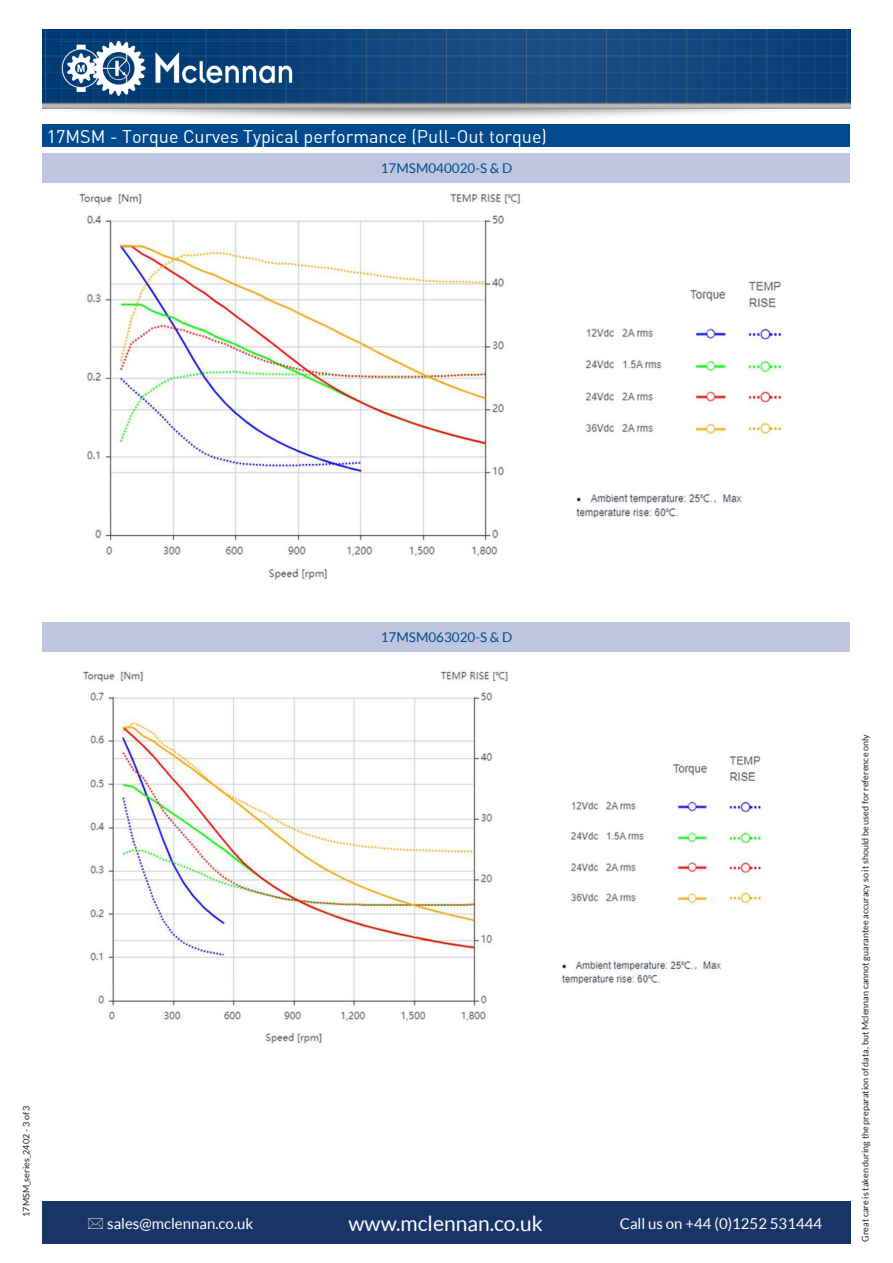
<style>
.page{position:relative;width:893px;height:1263px;background:#fff}
.page>*{position:absolute;margin:0;border:0;box-sizing:border-box;transform-origin:0 0}
.t1{font:21px "Lato";color:#fff}
.Table_Header_Style{font:18px "DIN";color:#fff}
.t2{font:15px "Lato";color:#fff}
.t3{font:13.5px "Lato";color:#004a8d}
.t4{font:9px "Lato";color:#231f20}
</style>
<div class="page">
<div style="left:43px;top:1201px;width:807px;height:43px;background:#193466"></div>
<img style="left:43px;top:30px;width:807px;height:89px">
<img style="left:58px;top:42px;width:240px;height:53px">
<div style="left:43px;top:124px;width:807px;height:23px;background:#004a8d"></div>
<img style="left:79px;top:194px;width:703px;height:386px">
<div style="left:43px;top:153px;width:807px;height:30px;background:#bfc7e0"></div>
<img style="left:82px;top:671px;width:685px;height:373px">
<div style="left:43px;top:622px;width:807px;height:30px;background:#bfc7e0"></div>
<svg style="left:89px;top:1218px;width:14px;height:11px"></svg>
<p class="Table_Header_Style" style="left:47px;top:125px;width:502px">17MSM - Torque Curves Typical performance (Pull-Out torque)</p>
<p class="t3" style="left:381px;top:161px;width:133px">17MSM040020-S &amp; D</p>
<p class="t4" style="left:21px;top:1217px;width:113px;rotate:-90deg">17MSM_series_2402 - 3 of 3</p>
<p class="t3" style="left:381px;top:630px;width:133px">17MSM063020-S &amp; D</p>
<h3 class="t2" style="left:107px;top:1215px;width:148px">sales@mclennan.co.uk</h3>
<h1 class="t1" style="left:348px;top:1212px;width:196px">www.mclennan.co.uk</h1>
<h3 class="t2" style="left:620px;top:1215px;width:204px">Call us on +44 (0)1252 531444</h3>
<p class="t4" style="left:860px;top:1242px;width:509px;rotate:-90deg">Great care is taken during the preparation of data, but Mclennan cannot guarantee accuracy so it should be used for reference only</p>
</div>
